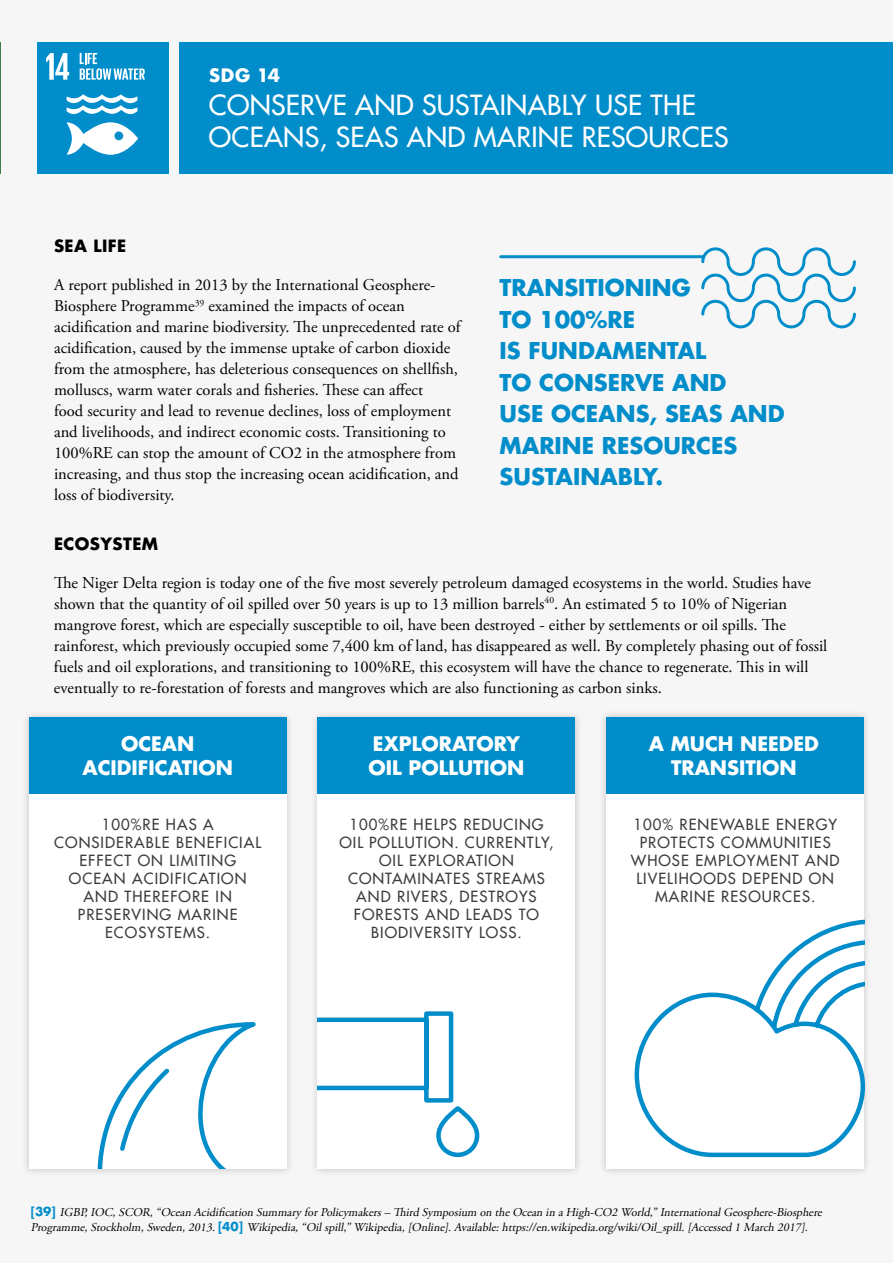
<style>
.page{position:relative;width:893px;height:1263px;background:#f6f6f6}
.page>*{position:absolute;margin:0;border:0;box-sizing:border-box;transform-origin:0 0}
.t1{font:27px/32.4px "Futura LT";letter-spacing:.01em;color:#fff}
.t2{font:700 22.5px/31.5px "Futura LT";color:#008dca}
.t3{font:700 19.5px/23.4px "Futura LT";color:#fff;text-align:center}
.t4{font:700 18px "Futura";color:#fff}
.t5{font:16.5px/21px "Adobe Garamond Pro";color:#000}
.t6{font:700 16.5px "Futura LT";letter-spacing:.025em;color:#000}
.t7{font:15px/18px "Futura LT";letter-spacing:.07em;color:#3c3c3b;text-align:center}
.t8{font:italic 12px/15px "Adobe Garamond Pro";letter-spacing:-.01em;color:#000}
.s1{font-family:"Futura LT";font-weight:700;font-style:normal;color:#008dca}
</style>
<div class="page">
<div style="left:180px;top:42px;width:713px;height:132px;background:#008dca"></div>
<div style="left:37px;top:42px;width:131px;height:132px;background:#008dca"></div>
<svg style="left:46px;top:53px;width:23px;height:27px"></svg>
<svg style="left:67px;top:94px;width:71px;height:61px"></svg>
<svg style="left:80px;top:53px;width:65px;height:27px"></svg>
<hr style="left:501px;top:255px;width:201px;height:3px;background:#008dca">
<svg style="left:700px;top:247px;width:156px;height:82px"></svg>
<div style="left:309px;top:709px;width:274px;height:467px;background:#000;opacity:.2"></div>
<div style="left:318px;top:717px;width:257px;height:452px;background:#fff"></div>
<svg style="left:318px;top:1011px;width:162px;height:147px"></svg>
<div style="left:318px;top:717px;width:257px;height:77px;background:#008dca"></div>
<div style="left:21px;top:709px;width:273px;height:467px;background:#000;opacity:.2"></div>
<div style="left:29px;top:717px;width:258px;height:452px;background:#fff"></div>
<svg style="left:97px;top:1022px;width:159px;height:147px"></svg>
<div style="left:29px;top:717px;width:258px;height:77px;background:#008dca"></div>
<div style="left:598px;top:709px;width:274px;height:467px;background:#000;opacity:.2"></div>
<div style="left:606px;top:717px;width:258px;height:452px;background:#fff"></div>
<svg style="left:634px;top:919px;width:230px;height:239px"></svg>
<div style="left:606px;top:717px;width:258px;height:77px;background:#008dca"></div>
<p class="t4" style="left:209px;top:63px;width:73px">SDG 14</p>
<h1 class="t1" style="left:209px;top:88px;width:521px">CONSERVE AND SUSTAINABLY USE THE<br>OCEANS, SEAS AND MARINE RESOURCES</h1>
<p class="t6" style="left:54px;top:235px;width:74px">SEA LIFE</p>
<p class="t5" style="left:54px;top:275px;width:408px">A report published in 2013 by the International Geosphere-Biosphere Programme<sup>39</sup> examined the impacts of ocean acidification and marine biodiversity. The unprecedented rate of acidification, caused by the immense uptake of carbon dioxide from the atmosphere, has deleterious consequences on shellfish, molluscs, warm water corals and fisheries. These can affect<br>food security and lead to revenue declines, loss of employment and livelihoods, and indirect economic costs. Transitioning to 100%RE can stop the amount of CO2 in the atmosphere from increasing, and thus stop the increasing ocean acidification, and loss of biodiversity.</p>
<h2 class="t2" style="left:500px;top:272px;width:287px">TRANSITIONING<br>TO 100%RE<br>IS FUNDAMENTAL<br>TO CONSERVE AND<br>USE OCEANS, SEAS AND<br>MARINE RESOURCES<br>SUSTAINABLY.</h2>
<p class="t6" style="left:54px;top:532px;width:106px">ECOSYSTEM</p>
<p class="t5" style="left:54px;top:572px;width:775px">The Niger Delta region is today one of the five most severely petroleum damaged ecosystems in the world. Studies have shown that the quantity of oil spilled over 50 years is up to 13 million barrels<sup>40</sup>. An estimated 5 to 10% of Nigerian mangrove forest, which are especially susceptible to oil, have been destroyed - either by settlements or oil spills. The rainforest, which previously occupied some 7,400 km of land, has disappeared as well. By completely phasing out of fossil fuels and oil explorations, and transitioning to 100%RE, this ecosystem will have the chance to regenerate. This in will eventually to re-forestation of forests and mangroves which are also functioning as carbon sinks.</p>
<p class="t3" style="left:83px;top:732px;width:152px">OCEAN<br>ACIDIFICATION</p>
<p class="t3" style="left:369px;top:732px;width:157px;text-align:left">EXPLORATORY<br>OIL POLLUTION</p>
<p class="t3" style="left:649px;top:732px;width:172px">A MUCH NEEDED<br>TRANSITION</p>
<p class="t7" style="left:54px;top:815px;width:208px">100%RE HAS A<br>CONSIDERABLE BENEFICIAL<br>EFFECT ON LIMITING<br>OCEAN ACIDIFICATION<br>AND THEREFORE IN<br>PRESERVING MARINE<br>ECOSYSTEMS.</p>
<p class="t7" style="left:631px;top:815px;width:210px">100% RENEWABLE ENERGY<br>PROTECTS COMMUNITIES<br>WHOSE EMPLOYMENT AND<br>LIVELIHOODS DEPEND ON<br>MARINE RESOURCES.</p>
<p class="t7" style="left:339px;top:815px;width:216px">100%RE HELPS REDUCING<br>OIL POLLUTION. CURRENTLY,<br>OIL EXPLORATION<br>CONTAMINATES STREAMS<br>AND RIVERS, DESTROYS<br>FORESTS AND LEADS TO<br>BIODIVERSITY LOSS.</p>
<p class="t8" style="left:31px;top:1205px;width:795px"><span class="s1">[ 3 9 ]</span> IGBP,IOC,SCOR,“Ocean Acidification Summary forPolicymakers– Third Symposium on theOcean in aHigh-CO2 World,”InternationalGeosphere-Biosphere<br>Programme,Stockholm,Sweden,2013.<span class="s1">[ 4 0 ]</span> Wikipedia,“Oilspill,”Wikipedia,[Online].Available:https://en.wikipedia.org/wiki/Oil_spill.[Accessed 1 March 2017].</p>
</div>
